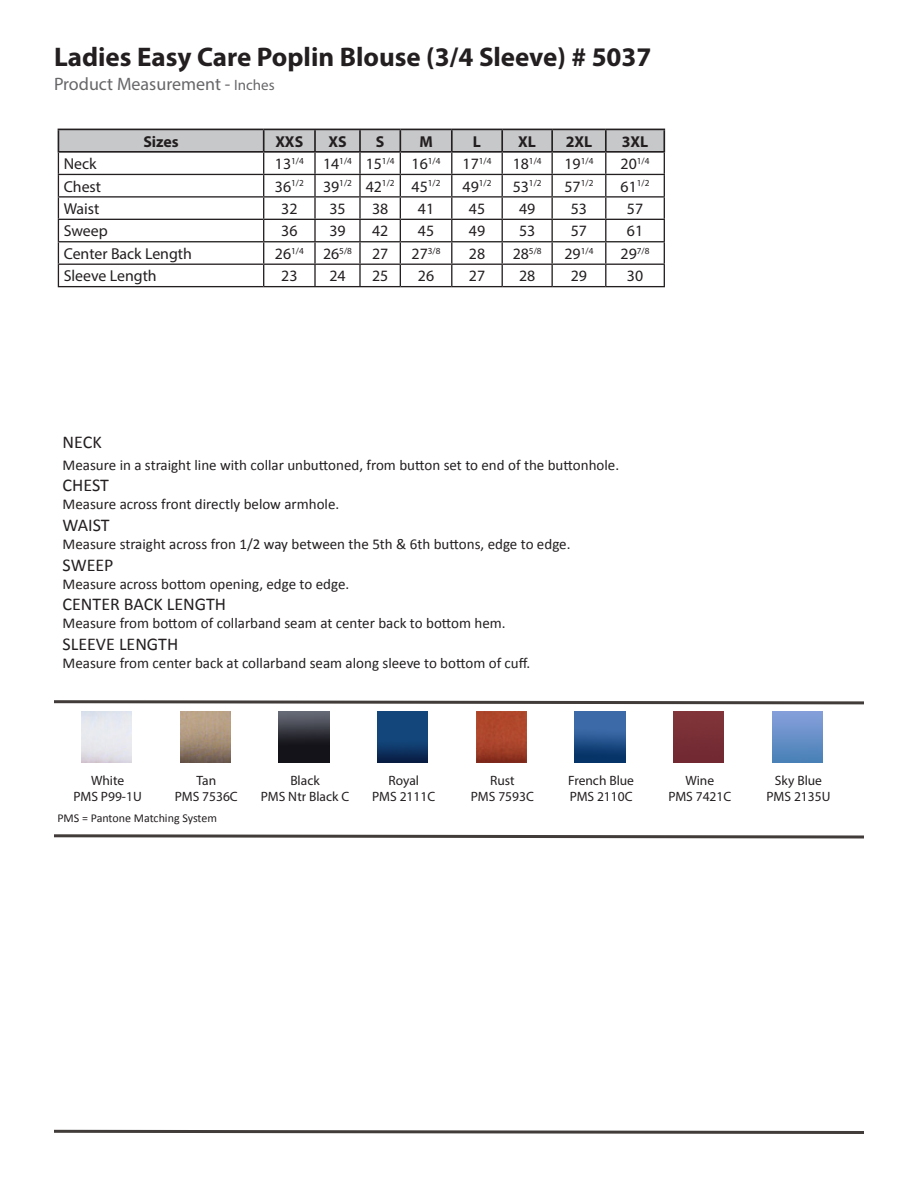
<style>
.page{position:relative;width:918px;height:1188px;background:#fff}
.page>*{position:absolute;margin:0;border:0;box-sizing:border-box;transform-origin:0 0}
.t1{font:700 27px "Myriad Pro";color:#231f20}
.t2{font:18px "Calibri";color:#231f20}
.t3{font:18px "Myriad Pro";color:#67676a}
.t4{font:15.9px "Myriad Pro";color:#231f20}
.t5{font:700 15.9px "Myriad Pro";color:#231f20}
.t6{font:15px "Calibri";color:#231f20}
.t7{font:13.5px "Myriad Pro";color:#231f20}
.t8{font:12px "Calibri";color:#231f20}
.t9{font:9.3px "Myriad Pro";color:#231f20}
.s1{font-size:15px}
.s2{font-size:15.9px}
</style>
<div class="page">
<hr style="left:58px;top:286px;width:206px;height:1px;background:#231f20">
<hr style="left:264px;top:286px;width:51px;height:1px;background:#231f20">
<hr style="left:315px;top:286px;width:45px;height:1px;background:#231f20">
<hr style="left:360px;top:286px;width:40px;height:1px;background:#231f20">
<hr style="left:400px;top:286px;width:52px;height:1px;background:#231f20">
<hr style="left:452px;top:286px;width:50px;height:1px;background:#231f20">
<hr style="left:502px;top:286px;width:50px;height:1px;background:#231f20">
<hr style="left:552px;top:286px;width:54px;height:1px;background:#231f20">
<hr style="left:606px;top:286px;width:59px;height:1px;background:#231f20">
<svg style="left:58px;top:129px;width:607px;height:157px"></svg>
<hr style="left:452px;top:129px;width:50px;height:1px;background:#231f20">
<hr style="left:502px;top:129px;width:50px;height:1px;background:#231f20">
<hr style="left:552px;top:129px;width:54px;height:1px;background:#231f20">
<hr style="left:606px;top:129px;width:59px;height:1px;background:#231f20">
<hr style="left:400px;top:151px;width:52px;height:2px;background:#231f20">
<hr style="left:452px;top:151px;width:50px;height:2px;background:#231f20">
<hr style="left:502px;top:151px;width:50px;height:2px;background:#231f20">
<hr style="left:552px;top:151px;width:54px;height:2px;background:#231f20">
<hr style="left:606px;top:151px;width:59px;height:2px;background:#231f20">
<hr style="left:451px;top:130px;width:2px;height:21px;background:#231f20">
<hr style="left:501px;top:130px;width:2px;height:21px;background:#231f20">
<hr style="left:551px;top:130px;width:2px;height:21px;background:#231f20">
<hr style="left:605px;top:130px;width:2px;height:21px;background:#231f20">
<hr style="left:663px;top:130px;width:2px;height:21px;background:#231f20">
<svg style="left:54px;top:700px;width:810px;height:5px"></svg>
<svg style="left:54px;top:1129px;width:810px;height:5px"></svg>
<svg style="left:54px;top:834px;width:810px;height:5px"></svg>
<img style="left:180px;top:712px;width:50px;height:50px">
<img style="left:279px;top:712px;width:50px;height:50px">
<img style="left:377px;top:712px;width:51px;height:50px">
<img style="left:476px;top:712px;width:51px;height:50px">
<img style="left:575px;top:712px;width:50px;height:50px">
<div style="left:674px;top:712px;width:50px;height:50px;background:#792f36"></div>
<img style="left:772px;top:712px;width:51px;height:50px">
<p class="t1" style="left:54px;top:40px;width:599px">Ladies Easy Care Poplin Blouse (3/4 Sleeve) # 5037</p>
<p class="t3" style="left:54px;top:73px;width:222px">Product Measurement - <span class="s1">Inches</span></p>
<p class="t5" style="left:143px;top:131px;width:37px">Sizes</p>
<p class="t5" style="left:275px;top:131px;width:29px">XXS</p>
<p class="t5" style="left:328px;top:131px;width:20px">XS</p>
<p class="t5" style="left:376px;top:131px;width:10px">S</p>
<p class="t5" style="left:419px;top:131px;width:15px">M</p>
<p class="t5" style="left:473px;top:131px;width:10px">L</p>
<p class="t5" style="left:518px;top:131px;width:19px">XL</p>
<p class="t5" style="left:566px;top:131px;width:28px">2XL</p>
<p class="t5" style="left:622px;top:131px;width:28px">3XL</p>
<p class="t4" style="left:64px;top:154px;width:34px">Neck</p>
<p class="t9" style="left:275px;top:155px;width:30px"><span class="s2">13</span>1/4</p>
<p class="t9" style="left:323px;top:155px;width:30px"><span class="s2">14</span>1/4</p>
<p class="t9" style="left:366px;top:155px;width:30px"><span class="s2">15</span>1/4</p>
<p class="t9" style="left:412px;top:155px;width:30px"><span class="s2">16</span>1/4</p>
<p class="t9" style="left:463px;top:155px;width:30px"><span class="s2">17</span>1/4</p>
<p class="t9" style="left:513px;top:155px;width:30px"><span class="s2">18</span>1/4</p>
<p class="t9" style="left:565px;top:155px;width:30px"><span class="s2">19</span>1/4</p>
<p class="t9" style="left:621px;top:155px;width:30px"><span class="s2">20</span>1/4</p>
<p class="t4" style="left:64px;top:176px;width:39px">Chest</p>
<p class="t9" style="left:275px;top:177px;width:30px"><span class="s2">36</span>1/2</p>
<p class="t9" style="left:323px;top:177px;width:30px"><span class="s2">39</span>1/2</p>
<p class="t9" style="left:366px;top:177px;width:30px"><span class="s2">42</span>1/2</p>
<p class="t9" style="left:412px;top:177px;width:30px"><span class="s2">45</span>1/2</p>
<p class="t9" style="left:463px;top:177px;width:30px"><span class="s2">49</span>1/2</p>
<p class="t9" style="left:513px;top:177px;width:30px"><span class="s2">53</span>1/2</p>
<p class="t9" style="left:565px;top:177px;width:30px"><span class="s2">57</span>1/2</p>
<p class="t9" style="left:621px;top:177px;width:30px"><span class="s2">61</span>1/2</p>
<p class="t4" style="left:64px;top:199px;width:37px">Waist</p>
<p class="t4" style="left:281px;top:199px;width:18px">32</p>
<p class="t4" style="left:329px;top:199px;width:18px">35</p>
<p class="t4" style="left:372px;top:199px;width:18px">38</p>
<p class="t4" style="left:418px;top:199px;width:18px">41</p>
<p class="t4" style="left:469px;top:199px;width:18px">45</p>
<p class="t4" style="left:519px;top:199px;width:18px">49</p>
<p class="t4" style="left:571px;top:199px;width:18px">53</p>
<p class="t4" style="left:627px;top:199px;width:18px">57</p>
<p class="t4" style="left:64px;top:221px;width:46px">Sweep</p>
<p class="t4" style="left:281px;top:221px;width:18px">36</p>
<p class="t4" style="left:329px;top:221px;width:18px">39</p>
<p class="t4" style="left:372px;top:221px;width:18px">42</p>
<p class="t4" style="left:418px;top:221px;width:18px">45</p>
<p class="t4" style="left:469px;top:221px;width:18px">49</p>
<p class="t4" style="left:519px;top:221px;width:18px">53</p>
<p class="t4" style="left:571px;top:221px;width:18px">57</p>
<p class="t4" style="left:627px;top:221px;width:18px">61</p>
<p class="t4" style="left:64px;top:244px;width:130px">Center Back Length</p>
<p class="t9" style="left:275px;top:245px;width:30px"><span class="s2">26</span>1/4</p>
<p class="t9" style="left:323px;top:245px;width:30px"><span class="s2">26</span>5/8</p>
<p class="t4" style="left:372px;top:244px;width:18px">27</p>
<p class="t9" style="left:412px;top:245px;width:30px"><span class="s2">27</span>3/8</p>
<p class="t4" style="left:469px;top:244px;width:18px">28</p>
<p class="t9" style="left:513px;top:245px;width:30px"><span class="s2">28</span>5/8</p>
<p class="t9" style="left:565px;top:245px;width:30px"><span class="s2">29</span>1/4</p>
<p class="t9" style="left:621px;top:245px;width:30px"><span class="s2">29</span>7/8</p>
<p class="t4" style="left:64px;top:266px;width:95px">Sleeve Length</p>
<p class="t4" style="left:281px;top:266px;width:18px">23</p>
<p class="t4" style="left:329px;top:266px;width:18px">24</p>
<p class="t4" style="left:372px;top:266px;width:18px">25</p>
<p class="t4" style="left:418px;top:266px;width:18px">26</p>
<p class="t4" style="left:469px;top:266px;width:18px">27</p>
<p class="t4" style="left:519px;top:266px;width:18px">28</p>
<p class="t4" style="left:571px;top:266px;width:18px">29</p>
<p class="t4" style="left:627px;top:266px;width:18px">30</p>
<p class="t2" style="left:63px;top:431px;width:41px">NECK</p>
<p class="t6" style="left:63px;top:455px;width:558px">Measure in a straight line with collar unbuttoned, from button set to end of the buttonhole.</p>
<p class="t2" style="left:63px;top:474px;width:48px">CHEST</p>
<p class="t6" style="left:63px;top:495px;width:278px">Measure across front directly below armhole.</p>
<p class="t2" style="left:63px;top:514px;width:49px">WAIST</p>
<p class="t6" style="left:63px;top:535px;width:509px">Measure straight across fron 1/2 way between the 5th &amp; 6th buttons, edge to edge.</p>
<p class="t2" style="left:63px;top:553px;width:53px">SWEEP</p>
<p class="t6" style="left:63px;top:574px;width:288px">Measure across bottom opening, edge to edge.</p>
<p class="t2" style="left:63px;top:593px;width:165px">CENTER BACK LENGTH</p>
<p class="t6" style="left:63px;top:614px;width:445px">Measure from bottom of collarband seam at center back to bottom hem.</p>
<p class="t2" style="left:63px;top:632px;width:117px">SLEEVE LENGTH</p>
<p class="t6" style="left:63px;top:653px;width:469px">Measure from center back at collarband seam along sleeve to bottom of cuff.</p>
<p class="t7" style="left:91px;top:772px;width:35px">White</p>
<p class="t7" style="left:74px;top:788px;width:70px">PMS P99-1U</p>
<p class="t7" style="left:196px;top:772px;width:21px">Tan</p>
<p class="t7" style="left:175px;top:788px;width:64px">PMS 7536C</p>
<p class="t8" style="left:57px;top:810px;width:161px">PMS = Pantone Matching System</p>
<p class="t7" style="left:290px;top:772px;width:31px">Black</p>
<p class="t7" style="left:261px;top:788px;width:90px">PMS Ntr Black C</p>
<p class="t7" style="left:388px;top:772px;width:32px">Royal</p>
<p class="t7" style="left:372px;top:788px;width:64px">PMS 2111C</p>
<p class="t7" style="left:490px;top:772px;width:26px">Rust</p>
<p class="t7" style="left:471px;top:788px;width:64px">PMS 7593C</p>
<p class="t7" style="left:568px;top:772px;width:67px">French Blue</p>
<p class="t7" style="left:570px;top:788px;width:64px">PMS 2110C</p>
<p class="t7" style="left:686px;top:772px;width:30px">Wine</p>
<p class="t7" style="left:668px;top:788px;width:64px">PMS 7421C</p>
<p class="t7" style="left:775px;top:772px;width:49px">Sky Blue</p>
<p class="t7" style="left:767px;top:788px;width:65px">PMS 2135U</p>
</div>
